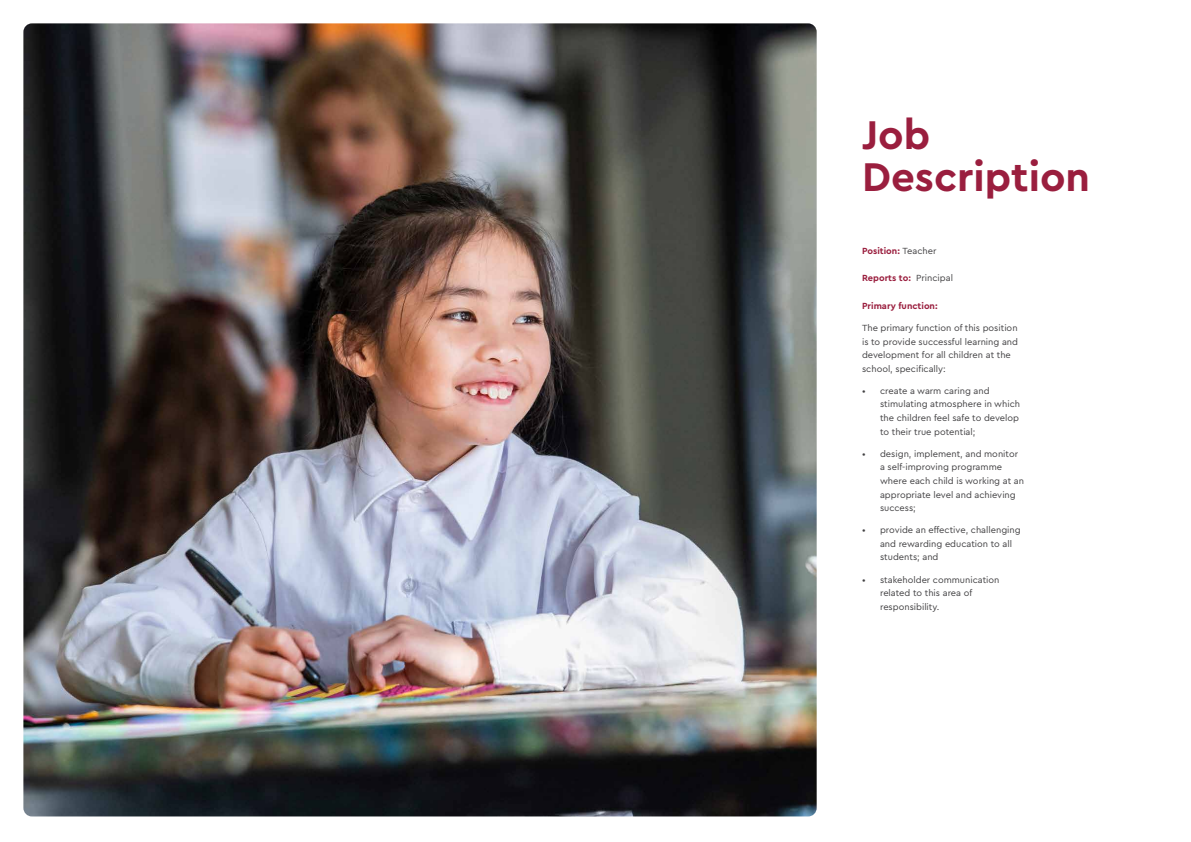
<style>
.page{position:relative;width:1191px;height:842px;background:#fff}
.page>*{position:absolute;margin:0;border:0;box-sizing:border-box;transform-origin:0 0}
.t1{font:700 42px/42px "Cera Pro";color:#9a1e3e}
.t2{font:9.3px/13.6px "Cera Pro";color:#414042}
.t3{font:700 9.3px "Cera Pro";color:#9a1e3e}
.s1{font-weight:400;color:#414042}
</style>
<div class="page">
<img style="left:23px;top:23px;width:793px;height:793px">
<h1 class="t1" style="left:862px;top:112px;width:230px">Job<br>Description</h1>
<p class="t3" style="left:862px;top:245px;width:76px">Position: <span class="s1">Teacher</span></p>
<p class="t3" style="left:862px;top:272px;width:92px">Reports to: <span class="s1">Principal</span></p>
<p class="t3" style="left:862px;top:300px;width:77px">Primary function:</p>
<p class="t2" style="left:862px;top:321px;width:158px">The primary function of this position is to provide successful learning and development for all children at the school, specifically:</p>
<p class="t2" style="left:880px;top:384px;width:142px;text-indent:-18px">• create a warm caring and stimulating atmosphere in which the children feel safe to develop to their true potential;</p>
<p class="t2" style="left:880px;top:446px;width:145px;text-indent:-18px">• design, implement, and monitor a self-improving programme where each child is working at an appropriate level and achieving success;</p>
<p class="t2" style="left:880px;top:523px;width:142px;text-indent:-18px">• provide an effective, challenging and rewarding education to all students; and</p>
<p class="t2" style="left:880px;top:572px;width:121px;text-indent:-18px">• stakeholder communication related to this area of responsibility.</p>
</div>
